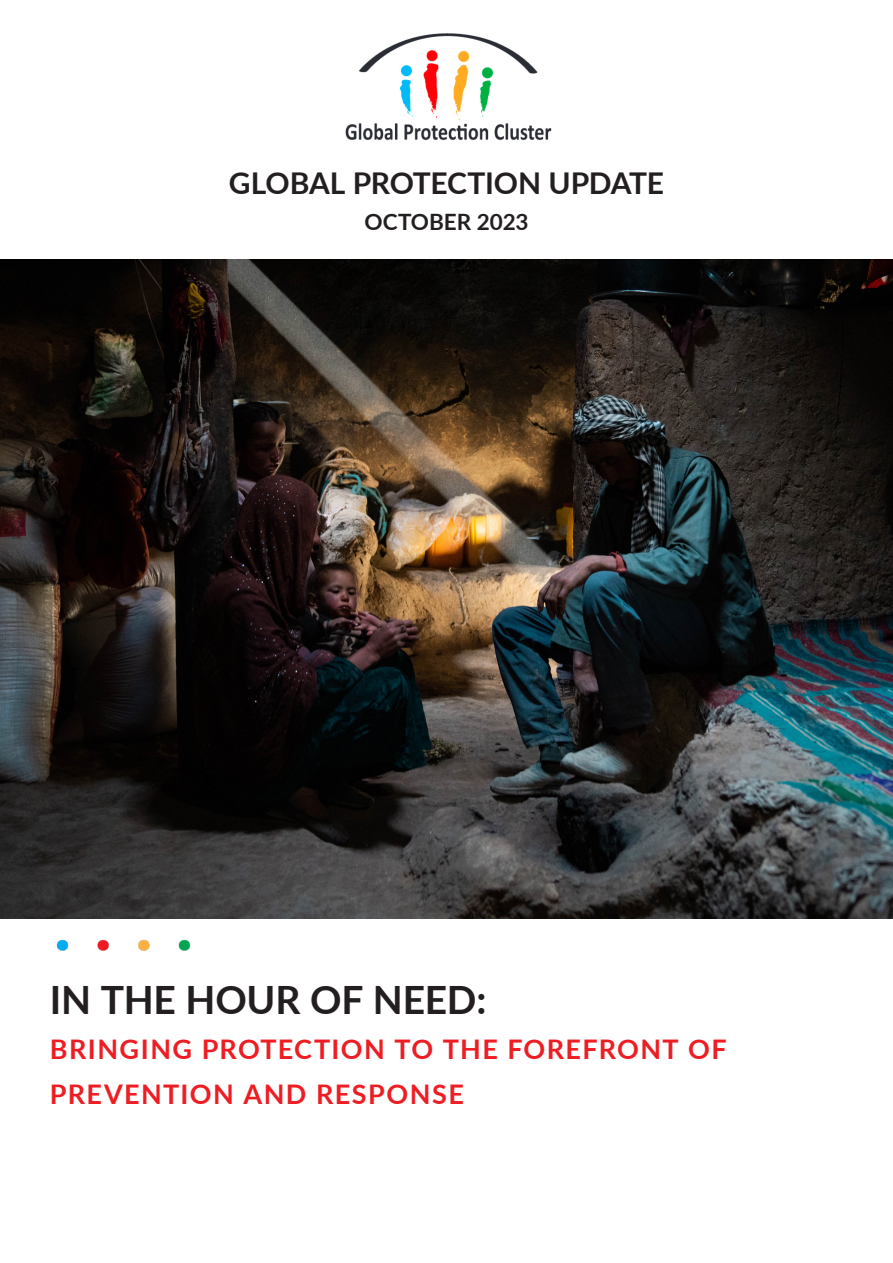
<style>
.page{position:relative;width:893px;height:1263px;background:#fff}
.page>*{position:absolute;margin:0;border:0;box-sizing:border-box;transform-origin:0 0}
.Headline_12_15_left{font:700 39px "Lato";letter-spacing:-.005em;color:#231f20}
.Headline_12_15_left-2{font:700 30px "Lato";letter-spacing:-.015em;color:#231f20}
.Headline_12_15_left-3{font:700 27px/45px "Lato";letter-spacing:.055em;color:#ee1d23}
.Body_Text__left{font:700 22.5px "Lato";color:#231f20}
</style>
<div class="page">
<img style="left:0;top:260px;width:893px;height:658px">
<img style="left:56px;top:939px;width:135px;height:12px">
<img style="left:345px;top:33px;width:207px;height:108px">
<p class="Headline_12_15_left-2" style="left:229px;top:161px;width:437px">GLOBAL PROTECTION UPDATE</p>
<p class="Body_Text__left" style="left:365px;top:205px;width:165px">OCTOBER 2023</p>
<p class="Headline_12_15_left" style="left:50px;top:971px;width:438px">IN THE HOUR OF NEED:</p>
<p class="Headline_12_15_left-3" style="left:50px;top:1025px;width:678px">BRINGING PROTECTION TO THE FOREFRONT OF<br>PREVENTION AND RESPONSE</p>
</div>
